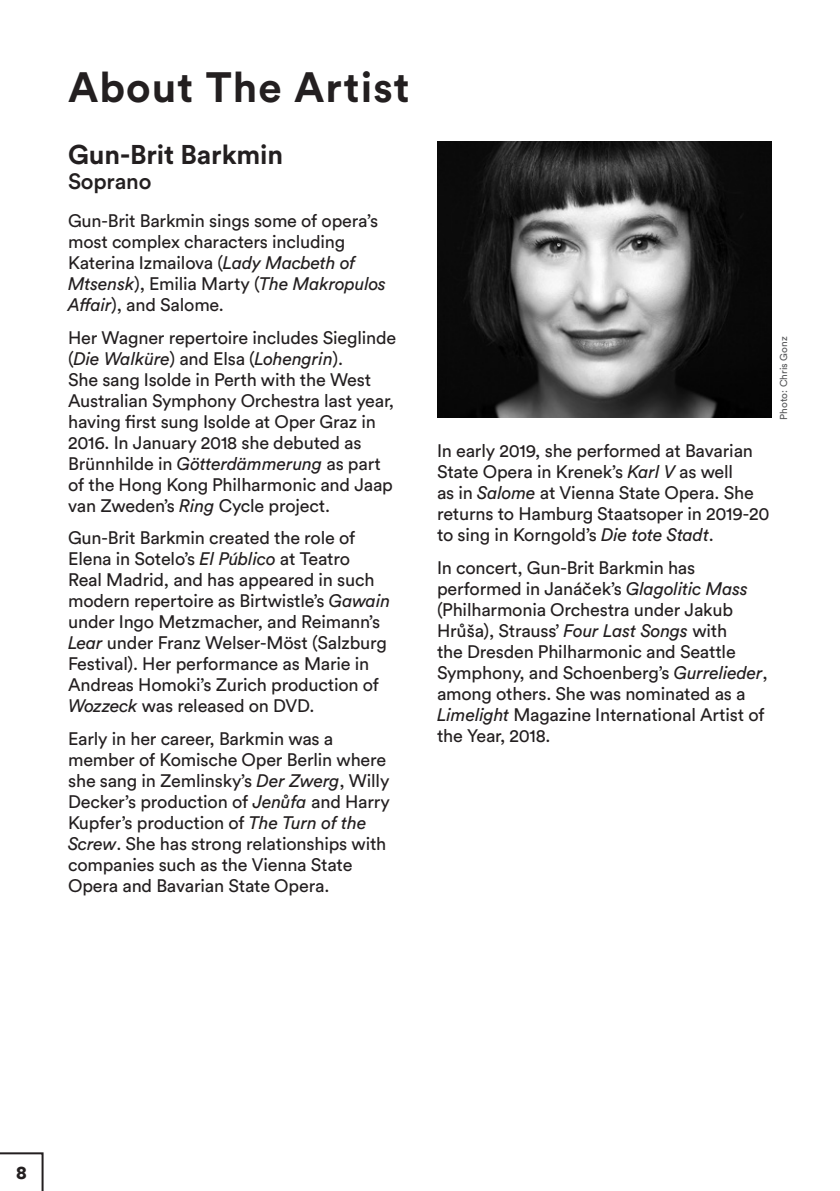
<style>
.page{position:relative;width:840px;height:1191px;background:#fff}
.page>*{position:absolute;margin:0;border:0;box-sizing:border-box;transform-origin:0 0}
.t1{font:700 42px "Circular Std";letter-spacing:.025em;color:#231f20}
.t2{font:700 26.8px "Circular Std";letter-spacing:-.005em;color:#231f20}
.t3{font:500 22px "Circular Std";letter-spacing:-.01em;color:#231f20}
.t4{font:900 18.6px "Circular Std";color:#231f20}
.t5{font:18px/21px "Circular Std";letter-spacing:-.01em;color:#231f20}
.t6{font:10px "Circular Std";color:#57585a}
.s1{font-style:italic}
</style>
<div class="page">
<img style="left:437px;top:142px;width:334px;height:276px">
<svg style="left:0;top:1152px;width:44px;height:39px"></svg>
<h1 class="t1" style="left:68px;top:60px;width:343px">About The Artist</h1>
<h2 class="t2" style="left:68px;top:137px;width:216px">Gun-Brit Barkmin</h2>
<p class="t3" style="left:68px;top:168px;width:85px">Soprano</p>
<p class="t5" style="left:68px;top:210px;width:319px">Gun-Brit Barkmin sings some of opera’s most complex characters including Katerina Izmailova (<span class="s1">Lady Macbeth of Mtsensk</span>), Emilia Marty (<span class="s1">The Makropulos Affair</span>), and Salome.</p>
<p class="t5" style="left:68px;top:326px;width:329px">Her Wagner repertoire includes Sieglinde (<span class="s1">Die Walküre</span>) and Elsa (<span class="s1">Lohengrin</span>).<br>She sang Isolde in Perth with the West Australian Symphony Orchestra last year, having first sung Isolde at Oper Graz in 2016. In January 2018 she debuted as Brünnhilde in <span class="s1">Götterdämmerung</span> as part of the Hong Kong Philharmonic and Jaap van Zweden’s <span class="s1">Ring</span> Cycle project.</p>
<p class="t5" style="left:68px;top:527px;width:323px">Gun-Brit Barkmin created the role of Elena in Sotelo’s <span class="s1">El Público</span> at Teatro<br>Real Madrid, and has appeared in such modern repertoire as Birtwistle’s <span class="s1">Gawain </span>under Ingo Metzmacher, and Reimann’s <span class="s1">Lear</span> under Franz Welser-Möst (Salzburg Festival). Her performance as Marie in Andreas Homoki’s Zurich production of <span class="s1">Wozzeck</span> was released on DVD.</p>
<p class="t5" style="left:68px;top:727px;width:323px">Early in her career, Barkmin was a member of Komische Oper Berlin where she sang in Zemlinsky’s <span class="s1">Der Zwerg</span>, Willy Decker’s production of <span class="s1">Jenu</span>˚<span class="s1">fa</span> and Harry Kupfer’s production of <span class="s1">The Turn of the Screw</span>. She has strong relationships with companies such as the Vienna State Opera and Bavarian State Opera.</p>
<p class="t5" style="left:437px;top:440px;width:334px">In early 2019, she performed at Bavarian State Opera in Krenek’s <span class="s1">Karl V</span> as well<br>as in <span class="s1">Salome</span> at Vienna State Opera. She returns to Hamburg Staatsoper in 2019-20 to sing in Korngold’s <span class="s1">Die tote Stadt</span>.</p>
<p class="t5" style="left:437px;top:556px;width:332px">In concert, Gun-Brit Barkmin has performed in Janácˇek’s <span class="s1">Glagolitic Mass </span>(Philharmonia Orchestra under Jakub Hru˚ša), Strauss’ <span class="s1">Four Last Songs</span> with<br>the Dresden Philharmonic and Seattle Symphony, and Schoenberg’s <span class="s1">Gurrelieder</span>, among others. She was nominated as a <span class="s1">Limelight</span> Magazine International Artist of the Year, 2018.</p>
<p class="t6" style="left:777px;top:420px;width:85px;rotate:-90deg">Photo: Chris Gonz</p>
<p class="t4" style="left:16px;top:1160px;width:12px">8</p>
</div>
